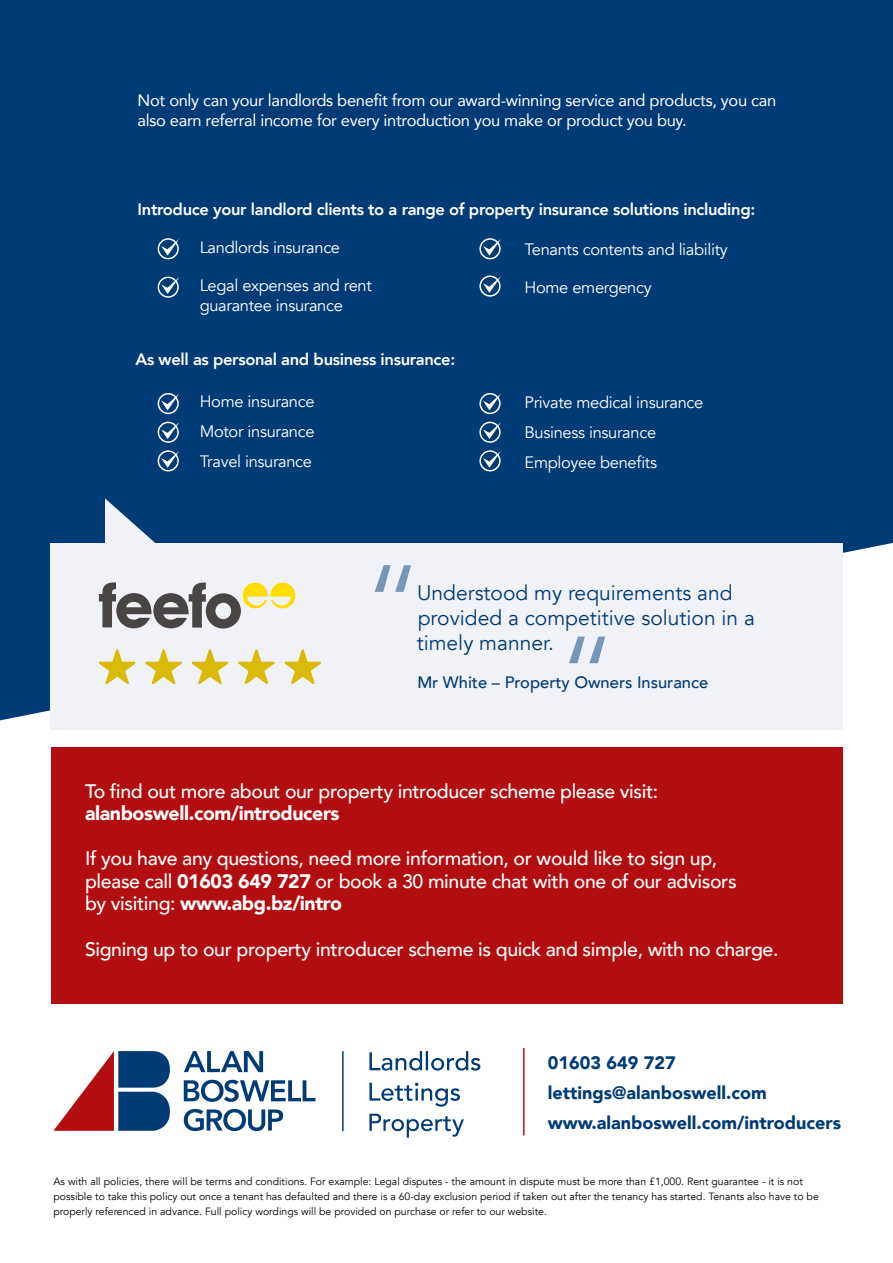
<style>
.page{position:relative;width:893px;height:1263px;background:#fff}
.page>*{position:absolute;margin:0;border:0;box-sizing:border-box;transform-origin:0 0}
.t1{font:21px/25.2px "Avenir";color:#003b75}
.t2{font:500 19.5px/22.5px "Avenir";letter-spacing:-.02em;color:#fff}
.t3{font:900 19.5px "Avenir";letter-spacing:-.02em;color:#fff}
.t4{font:900 18px/30px "Avenir";color:#003b75}
.t5{font:16.5px/30px "Avenir";letter-spacing:-.02em;color:#fff}
.t6{font:16.5px/19.8px "Avenir";letter-spacing:-.02em;color:#fff}
.t7{font:800 16.5px "Avenir";letter-spacing:-.02em;color:#fff}
.t8{font:500 16.5px "Avenir";color:#003b75}
.t9{font:10.5px/15px "Avenir";color:#000}
.s1{font-weight:900}
</style>
<div class="page">
<div style="left:0;top:0;width:893px;height:720px;background:#003b75"></div>
<hr style="left:523px;top:1048px;width:2px;height:87px;background:#b21b1a">
<div style="left:51px;top:748px;width:792px;height:256px;background:#b20e10"></div>
<svg style="left:161px;top:239px;width:18px;height:17px"></svg>
<div style="left:158px;top:238px;width:21px;height:21px;border:2px solid #fff;border-radius:50%"></div>
<svg style="left:483px;top:239px;width:18px;height:17px"></svg>
<div style="left:479px;top:238px;width:22px;height:21px;border:2px solid #fff;border-radius:50%"></div>
<svg style="left:161px;top:277px;width:18px;height:17px"></svg>
<div style="left:158px;top:277px;width:21px;height:21px;border:2px solid #fff;border-radius:50%"></div>
<svg style="left:483px;top:276px;width:18px;height:17px"></svg>
<div style="left:479px;top:275px;width:22px;height:22px;border:2px solid #fff;border-radius:50%"></div>
<div style="left:50px;top:544px;width:793px;height:186px;background:#f1f2f8"></div>
<svg style="left:98px;top:649px;width:38px;height:35px"></svg>
<svg style="left:145px;top:649px;width:37px;height:35px"></svg>
<svg style="left:191px;top:649px;width:38px;height:35px"></svg>
<svg style="left:238px;top:649px;width:37px;height:35px"></svg>
<svg style="left:284px;top:649px;width:38px;height:35px"></svg>
<svg style="left:99px;top:582px;width:196px;height:46px"></svg>
<svg style="left:161px;top:393px;width:18px;height:17px"></svg>
<div style="left:158px;top:393px;width:21px;height:21px;border:2px solid #fff;border-radius:50%"></div>
<svg style="left:161px;top:422px;width:18px;height:17px"></svg>
<div style="left:158px;top:422px;width:21px;height:21px;border:2px solid #fff;border-radius:50%"></div>
<svg style="left:161px;top:451px;width:18px;height:17px"></svg>
<div style="left:158px;top:450px;width:21px;height:21px;border:2px solid #fff;border-radius:50%"></div>
<svg style="left:483px;top:393px;width:18px;height:17px"></svg>
<div style="left:479px;top:393px;width:22px;height:21px;border:2px solid #fff;border-radius:50%"></div>
<svg style="left:483px;top:422px;width:18px;height:17px"></svg>
<div style="left:479px;top:422px;width:22px;height:21px;border:2px solid #fff;border-radius:50%"></div>
<svg style="left:483px;top:451px;width:18px;height:17px"></svg>
<div style="left:479px;top:450px;width:22px;height:21px;border:2px solid #fff;border-radius:50%"></div>
<svg style="left:105px;top:498px;width:61px;height:46px"></svg>
<svg style="left:53px;top:1051px;width:117px;height:80px"></svg>
<svg style="left:184px;top:1051px;width:79px;height:21px"></svg>
<svg style="left:184px;top:1080px;width:131px;height:22px"></svg>
<svg style="left:184px;top:1109px;width:99px;height:22px"></svg>
<hr style="left:342px;top:1051px;width:2px;height:80px;background:#003b75">
<svg style="left:369px;top:1051px;width:111px;height:19px"></svg>
<svg style="left:369px;top:1083px;width:91px;height:24px"></svg>
<svg style="left:369px;top:1114px;width:95px;height:24px"></svg>
<svg style="left:375px;top:565px;width:36px;height:27px"></svg>
<svg style="left:569px;top:637px;width:36px;height:26px"></svg>
<h3 class="t6" style="left:138px;top:90px;width:640px">Not only can your landlords benefit from our award-winning service and products, you can also earn referral income for every introduction you make or product you buy.</h3>
<h3 class="t7" style="left:138px;top:202px;width:619px">Introduce your landlord clients to a range of property insurance solutions including:</h3>
<h3 class="t5" style="left:200px;top:234px;width:142px">Landlords insurance</h3>
<h3 class="t5" style="left:200px;top:277px;width:174px;line-height:19.5px">Legal expenses and rent guarantee insurance</h3>
<h3 class="t5" style="left:525px;top:236px;width:205px">Tenants contents and liability</h3>
<h3 class="t5" style="left:525px;top:274px;width:129px">Home emergency</h3>
<h3 class="t7" style="left:135px;top:352px;width:321px">As well as personal and business insurance:</h3>
<h3 class="t5" style="left:200px;top:388px;width:116px;text-align:justify">Home insurance Motor insurance Travel insurance</h3>
<h3 class="t5" style="left:525px;top:389px;width:180px">Private medical insurance<br>Business insurance<br>Employee benefits</h3>
<h1 class="t1" style="left:417px;top:582px;width:340px">Understood my requirements and provided a competitive solution in a timely manner.</h1>
<h3 class="t8" style="left:417px;top:676px;width:292px">Mr White – Property Owners Insurance</h3>
<h2 class="t2" style="left:85px;top:779px;width:575px">To find out more about our property introducer scheme please visit:</h2>
<h2 class="t3" style="left:85px;top:797px;width:256px">alanboswell.com/introducers</h2>
<h2 class="t2" style="left:85px;top:846px;width:653px">If you have any questions, need more information, or would like to sign up, please call <span class="s1">01603 649 727</span> or book a 30 minute chat with one of our advisors by visiting: <span class="s1">www.abg.bz/intro</span></h2>
<h2 class="t2" style="left:85px;top:936px;width:695px">Signing up to our property introducer scheme is quick and simple, with no charge.</h2>
<h3 class="t4" style="left:548px;top:1049px;width:295px">01603 649 727 lettings@alanboswell.com www.alanboswell.com/introducers</h3>
<p class="t9" style="left:53px;top:1174px;width:767px">As with all policies, there will be terms and conditions. For example: Legal disputes - the amount in dispute must be more than £1,000. Rent guarantee - it is not possible to take this policy out once a tenant has defaulted and there is a 60-day exclusion period if taken out after the tenancy has started. Tenants also have to be properly referenced in advance. Full policy wordings will be provided on purchase or refer to our website.</p>
</div>
